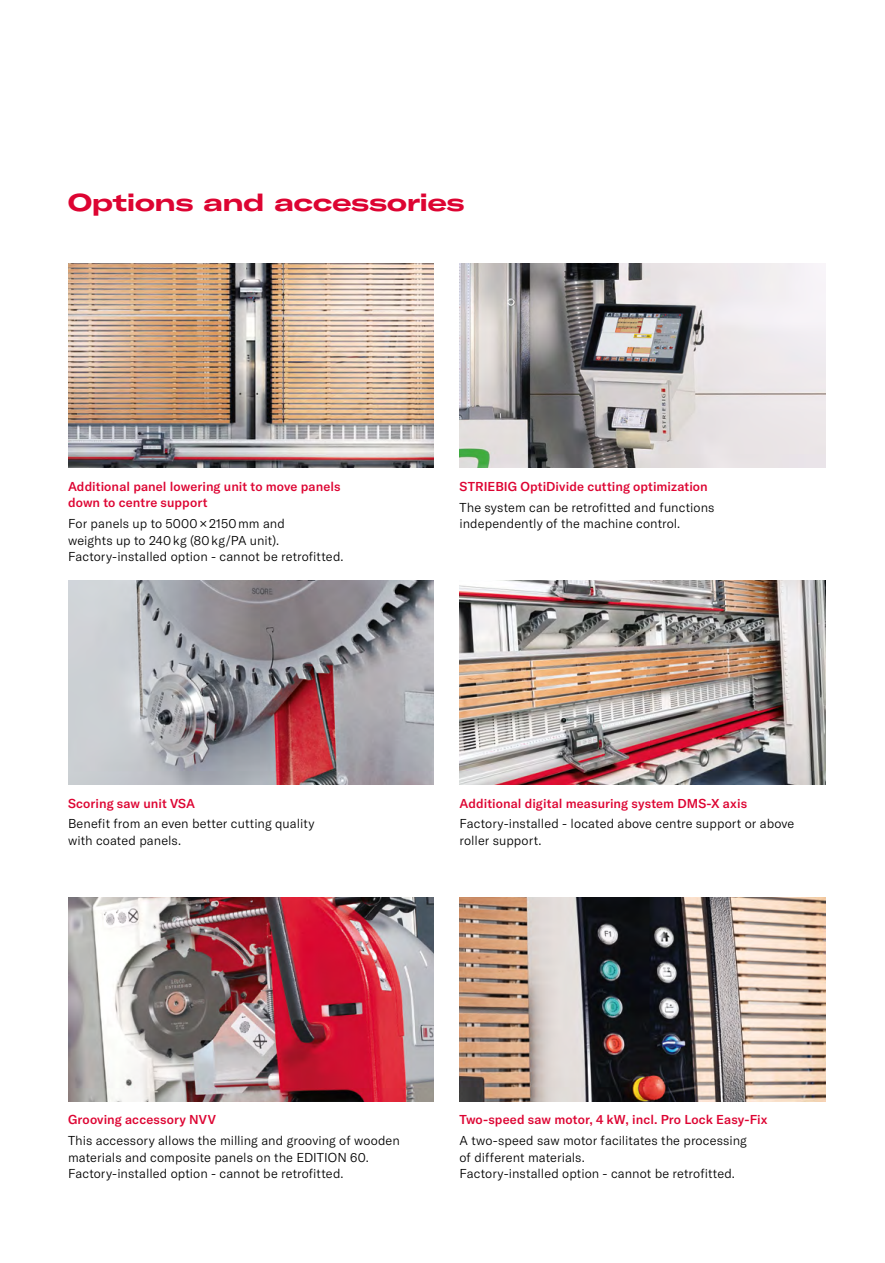
<style>
.page{position:relative;width:885px;height:1263px;background:#fff}
.page>*{position:absolute;margin:0;border:0;box-sizing:border-box;transform-origin:0 0}
.Übertitel{font:700 expanded 24px "GT America";letter-spacing:-.01em;color:#dd0432}
.Lauftext{font:300 12.75px/16.5px "GT America";letter-spacing:.005em;color:#000}
.Untertitel{font:500 12.75px/16.5px "GT America";letter-spacing:.005em;color:#dd0432}
</style>
<div class="page">
<img style="left:68px;top:264px;width:366px;height:204px">
<img style="left:459px;top:264px;width:366px;height:204px">
<img style="left:68px;top:580px;width:366px;height:204px">
<img style="left:459px;top:580px;width:366px;height:204px">
<img style="left:68px;top:897px;width:366px;height:204px">
<img style="left:459px;top:897px;width:366px;height:204px">
<p class="Übertitel" style="left:68px;top:187px;width:398px">Options and accessories</p>
<p class="Untertitel" style="left:68px;top:478px;width:274px">Additional panel lowering unit to move panels down to centre support</p>
<p class="Lauftext" style="left:68px;top:515px;width:218px">For panels up to 5000 × 2150 mm and weights up to 240 kg (80 kg/PA unit).</p>
<p class="Lauftext" style="left:68px;top:549px;width:277px">Factory-installed option - cannot be retrofitted.</p>
<p class="Untertitel" style="left:68px;top:795px;width:128px">Scoring saw unit VSA</p>
<p class="Lauftext" style="left:68px;top:816px;width:248px">Benefit from an even better cutting quality with coated panels.</p>
<p class="Untertitel" style="left:459px;top:478px;width:250px">STRIEBIG OptiDivide cutting optimization</p>
<p class="Lauftext" style="left:459px;top:499px;width:256px">The system can be retrofitted and functions</p>
<p class="Lauftext" style="left:459px;top:515px;width:222px">independently of the machine control.</p>
<p class="Untertitel" style="left:459px;top:795px;width:289px">Additional digital measuring system DMS-X axis</p>
<p class="Lauftext" style="left:459px;top:816px;width:336px">Factory-installed - located above centre support or above roller support.</p>
<p class="Untertitel" style="left:68px;top:1111px;width:149px">Grooving accessory NVV</p>
<p class="Lauftext" style="left:68px;top:1132px;width:333px">This accessory allows the milling and grooving of wooden</p>
<p class="Lauftext" style="left:68px;top:1149px;width:302px">materials and composite panels on the EDITION 60.</p>
<p class="Lauftext" style="left:68px;top:1165px;width:277px">Factory-installed option - cannot be retrofitted.</p>
<p class="Untertitel" style="left:459px;top:1111px;width:309px">Two-speed saw motor, 4 kW, incl. Pro Lock Easy-Fix</p>
<p class="Lauftext" style="left:459px;top:1132px;width:289px">A two-speed saw motor facilitates the processing</p>
<p class="Lauftext" style="left:459px;top:1149px;width:127px">of different materials.</p>
<p class="Lauftext" style="left:459px;top:1165px;width:277px">Factory-installed option - cannot be retrofitted.</p>
</div>
